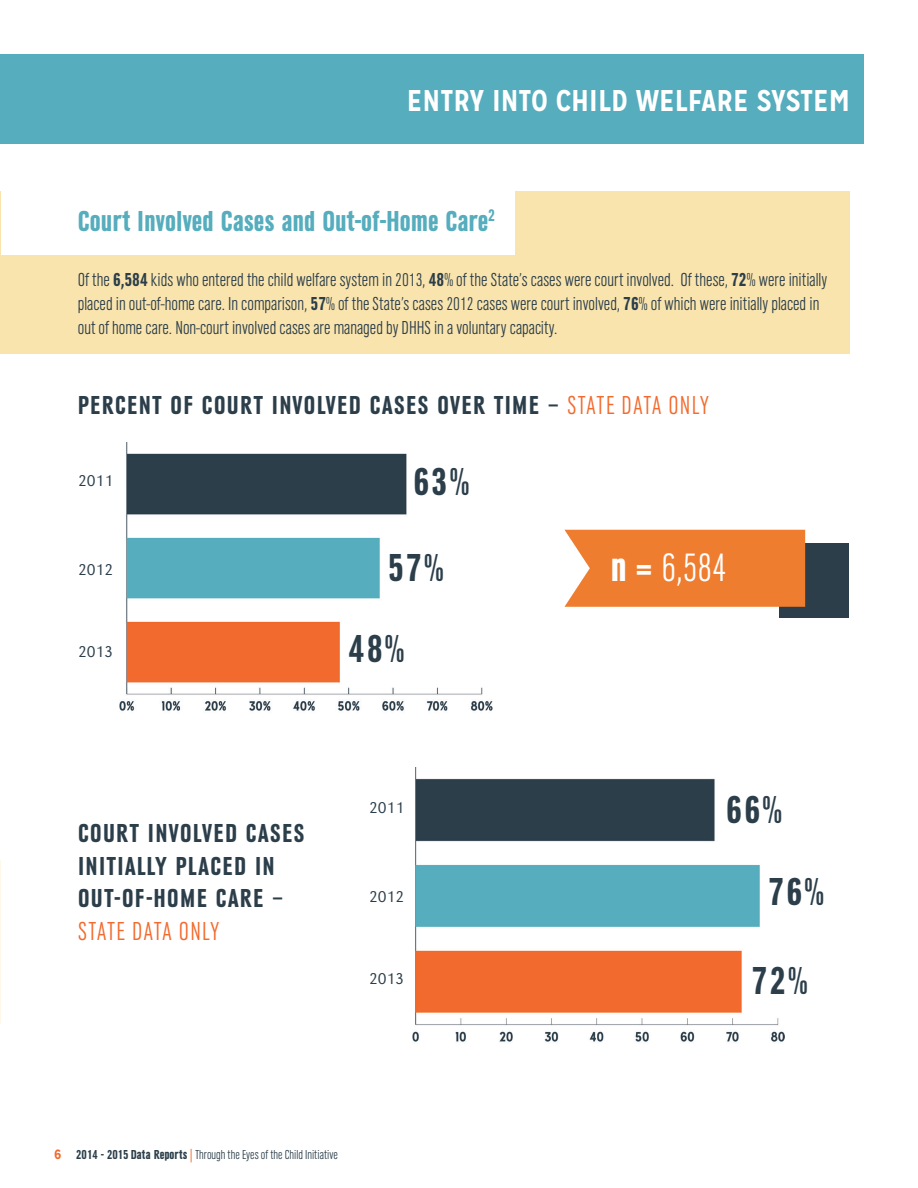
<style>
.page{position:relative;width:918px;height:1188px;background:#fff}
.page>*{position:absolute;margin:0;border:0;box-sizing:border-box;transform-origin:0 0}
.t1{font:300 42px "URW Grotesk Con";color:#fff}
.t2{font:700 40.5px/85.9px "URW Grotesk Con";letter-spacing:.05em;color:#2b3e4a}
.t3{font:700 30px "URW Grotesk Con";color:#56adbd}
.t4{font:700 30px "Mission Gothic";color:#fff}
.t5{font:700 27px/32.4px "URW Grotesk Con";letter-spacing:.05em;color:#2b3e4a}
.t6{font:300 27px "URW Grotesk Con";letter-spacing:.045em;color:#f26a2d}
.t7{font:300 19.5px/24px "URW Grotesk Con";color:#2b3e4a}
.t8{font:300 16.2px "URW Grotesk";color:#2b3e4a}
.t9{font:300 13.5px "URW Grotesk Con";color:#2b3e4a}
.s1{font-weight:700}
.s2{font-weight:300;color:#f26a2d}
.s3{font-family:"Mission Gothic";font-weight:700;color:#f26a2d}
.s4{font-family:"Minion Pro";font-weight:400;color:#f26a2d}
</style>
<div class="page">
<div style="left:0;top:54px;width:863px;height:90px;background:#56adbd"></div>
<div style="left:0;top:192px;width:849px;height:162px;background:#fae4ad"></div>
<div style="left:1px;top:180px;width:513px;height:75px;background:#fff"></div>
<img style="left:119px;top:442px;width:373px;height:269px">
<div style="left:779px;top:544px;width:70px;height:74px;background:#2b3e4a"></div>
<svg style="left:564px;top:530px;width:241px;height:77px;background:#ee843b"></svg>
<img style="left:412px;top:767px;width:373px;height:275px">
<h3 class="t4" style="left:407px;top:81px;width:445px">ENTRY INTO CHILD WELFARE SYSTEM</h3>
<h3 class="t3" style="left:78px;top:205px;width:419px">Court Involved Cases and Out-of-Home Care<sup>2</sup></h3>
<p class="t7" style="left:78px;top:268px;width:751px">Of the <span class="s1">6,584</span> kids who entered the child welfare system in 2013, <span class="s1">48</span>% of the State’s cases were court involved. Of these, <span class="s1">72</span>% were initially placed in out-of-home care. In comparison, <span class="s1">57</span>% of the State’s cases 2012 cases were court involved, <span class="s1">76</span>% of which were initially placed in out of home care. Non-court involved cases are managed by DHHS in a voluntary capacity.</p>
<h3 class="t5" style="left:78px;top:390px;width:632px">PERCENT OF COURT INVOLVED CASES OVER TIME – <span class="s2">STATE DATA ONLY</span></h3>
<p class="t8" style="left:78px;top:471px;width:37px">2011</p>
<p class="t8" style="left:78px;top:560px;width:37px">2012</p>
<p class="t8" style="left:78px;top:643px;width:37px">2013</p>
<h2 class="t2" style="left:388px;top:439px;width:83px;text-indent:26px">63%<br>57%</h2>
<h2 class="t2" style="left:349px;top:607px;width:58px">48%</h2>
<h3 class="t5" style="left:78px;top:818px;width:228px">COURT INVOLVED CASES<br>INITIALLY PLACED IN<br>OUT-OF-HOME CARE –</h3>
<h3 class="t6" style="left:78px;top:917px;width:143px">STATE DATA ONLY</h3>
<p class="t8" style="left:369px;top:798px;width:37px">2011</p>
<p class="t8" style="left:369px;top:887px;width:37px">2012</p>
<p class="t8" style="left:369px;top:969px;width:37px">2013</p>
<p class="t9" style="left:54px;top:1147px;width:285px"><span class="s3">6</span> <span class="s1">2014 - 2015 Data Reports</span> <span class="s4">|</span> Through the Eyes of the Child Initiative</p>
<h1 class="t1" style="left:611px;top:546px;width:118px"><span class="s1">n =</span> 6,584</h1>
<h2 class="t2" style="left:768px;top:769px;width:58px;line-height:82.8px;text-indent:-42px">66%<br>76%</h2>
<h2 class="t2" style="left:752px;top:938px;width:58px">72%</h2>
</div>
